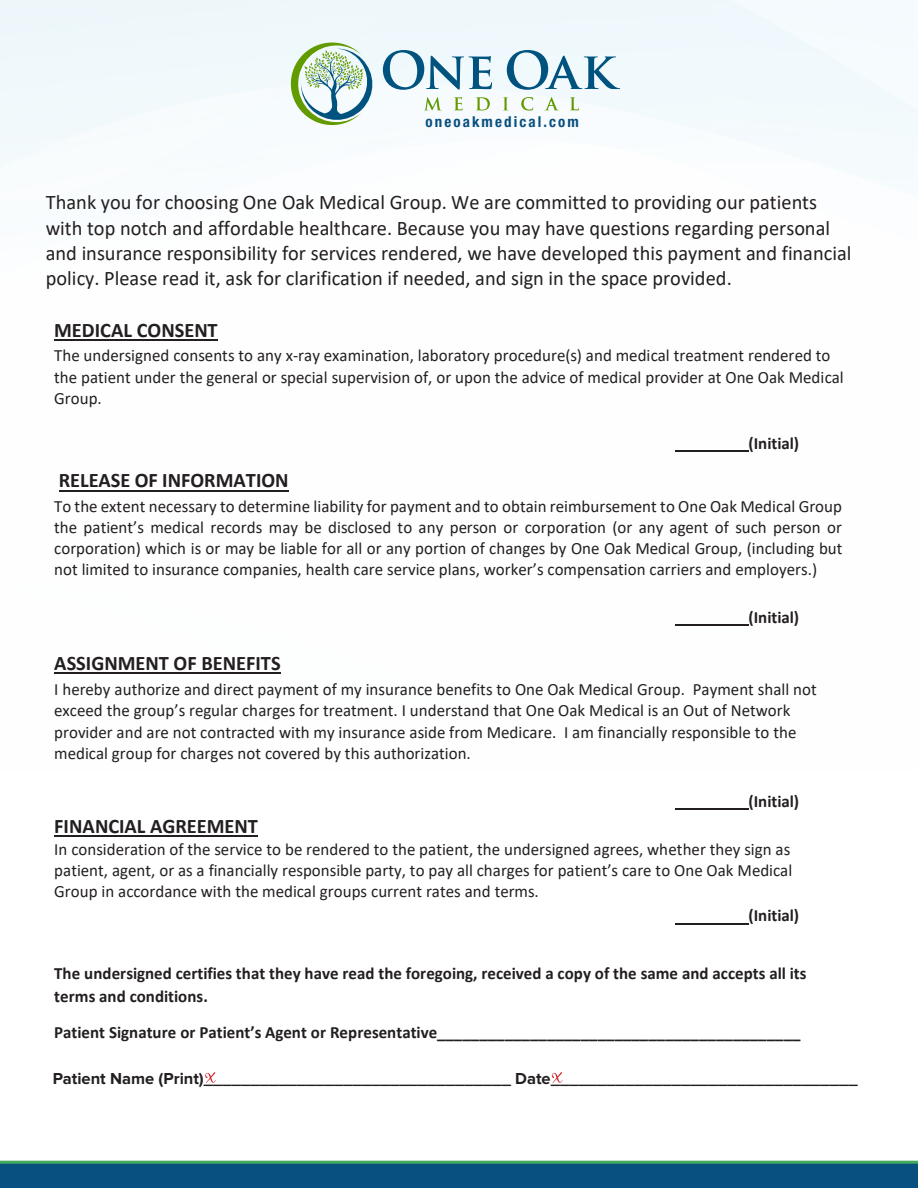
<style>
.page{position:relative;width:918px;height:1188px;background:#fff}
.page>*{position:absolute;margin:0;border:0;box-sizing:border-box;transform-origin:0 0}
.t1{font:20.7px/25.3px "Calibri";color:#231f20}
.t2{font:700 20.7px "Calibri";color:#231f20}
.t3{font:700 20.7px "Calibri";color:#231f20}
.t4{font:17.25px/21.1px "Calibri";color:#231f20}
.t5{font:700 17.25px/22.8px "Calibri";color:#231f20}
.t6{font:700 16.5px "Proxima Nova";color:#231f20}
.t7{font:700 condensed 15px "Helvetica Neue";letter-spacing:.14em;color:#08507f}
</style>
<div class="page">
<img style="left:0;top:0;width:918px;height:673px">
<svg style="left:0;top:1160px;width:918px;height:28px"></svg>
<svg style="left:291px;top:43px;width:85px;height:82px"></svg>
<svg style="left:383px;top:50px;width:109px;height:40px"></svg>
<svg style="left:507px;top:50px;width:113px;height:40px"></svg>
<svg style="left:424px;top:97px;width:155px;height:14px"></svg>
<hr style="left:54px;top:339px;width:164px;height:1px;background:#231f20">
<hr style="left:675px;top:450px;width:74px;height:1px;background:#231f20">
<hr style="left:675px;top:625px;width:74px;height:1px;background:#231f20">
<hr style="left:54px;top:673px;width:227px;height:1px;background:#231f20">
<hr style="left:675px;top:808px;width:74px;height:1px;background:#231f20">
<hr style="left:54px;top:835px;width:204px;height:2px;background:#231f20">
<hr style="left:675px;top:923px;width:74px;height:1px;background:#231f20">
<svg style="left:205px;top:1072px;width:11px;height:11px"></svg>
<svg style="left:552px;top:1072px;width:11px;height:11px"></svg>
<hr style="left:59px;top:491px;width:230px;height:1px;background:#231f20">
<p class="t7" style="left:425px;top:112px;width:155px">oneoakmedical.com</p>
<p class="t1" style="left:46px;top:189px;width:807px">Thank you for choosing One Oak Medical Group. We are committed to providing our patients with top notch and affordable healthcare. Because you may have questions regarding personal and insurance responsibility for services rendered, we have developed this payment and financial policy. Please read it, ask for clarification if needed, and sign in the space provided.</p>
<p class="t2" style="left:54px;top:315px;width:165px">MEDICAL CONSENT</p>
<p class="t4" style="left:54px;top:345px;width:791px">The undersigned consents to any x-ray examination, laboratory procedure(s) and medical treatment rendered to the patient under the general or special supervision of, or upon the advice of medical provider at One Oak Medical<br>Group.</p>
<p class="t5" style="left:749px;top:431px;width:52px">(Initial)</p>
<p class="t3" style="left:59px;top:465px;width:231px">RELEASE OF INFORMATION</p>
<p class="t4" style="left:54px;top:495px;width:790px;text-align:justify">To the extent necessary to determine liability for payment and to obtain reimbursement to One Oak Medical Group the patient’s medical records may be disclosed to any person or corporation (or any agent of such person or corporation) which is or may be liable for all or any portion of changes by One Oak Medical Group, (including but not limited to insurance companies, health care service plans, worker’s compensation carriers and employers.)</p>
<p class="t5" style="left:749px;top:606px;width:52px">(Initial)</p>
<p class="t2" style="left:54px;top:649px;width:228px">ASSIGNMENT OF BENEFITS</p>
<p class="t4" style="left:54px;top:679px;width:764px">I hereby authorize and direct payment of my insurance benefits to One Oak Medical Group. Payment shall not exceed the group’s regular charges for treatment. I understand that One Oak Medical is an Out of Network provider and are not contracted with my insurance aside from Medicare. I am financially responsible to the medical group for charges not covered by this authorization.</p>
<p class="t5" style="left:749px;top:789px;width:52px">(Initial)</p>
<p class="t2" style="left:54px;top:812px;width:205px">FINANCIAL AGREEMENT</p>
<p class="t4" style="left:54px;top:838px;width:740px;text-align:justify">In consideration of the service to be rendered to the patient, the undersigned agrees, whether they sign as patient, agent, or as a financially responsible party, to pay all charges for patient’s care to One Oak Medical Group in accordance with the medical groups current rates and terms.</p>
<p class="t5" style="left:749px;top:904px;width:52px">(Initial)</p>
<p class="t5" style="left:54px;top:961px;width:754px">The undersigned certifies that they have read the foregoing, received a copy of the same and accepts all its terms and conditions.</p>
<p class="t5" style="left:54px;top:1021px;width:748px">Patient Signature or Patient’s Agent or Representative___________________________________________</p>
<p class="t5" style="left:120px;top:1066px;width:710px">ame (Print)_____________________________________ Date_________________________________</p>
<p class="t6" style="left:53px;top:1071px;width:806px">Patient Name (Print)_________________________________ Date_________________________________</p>
</div>
